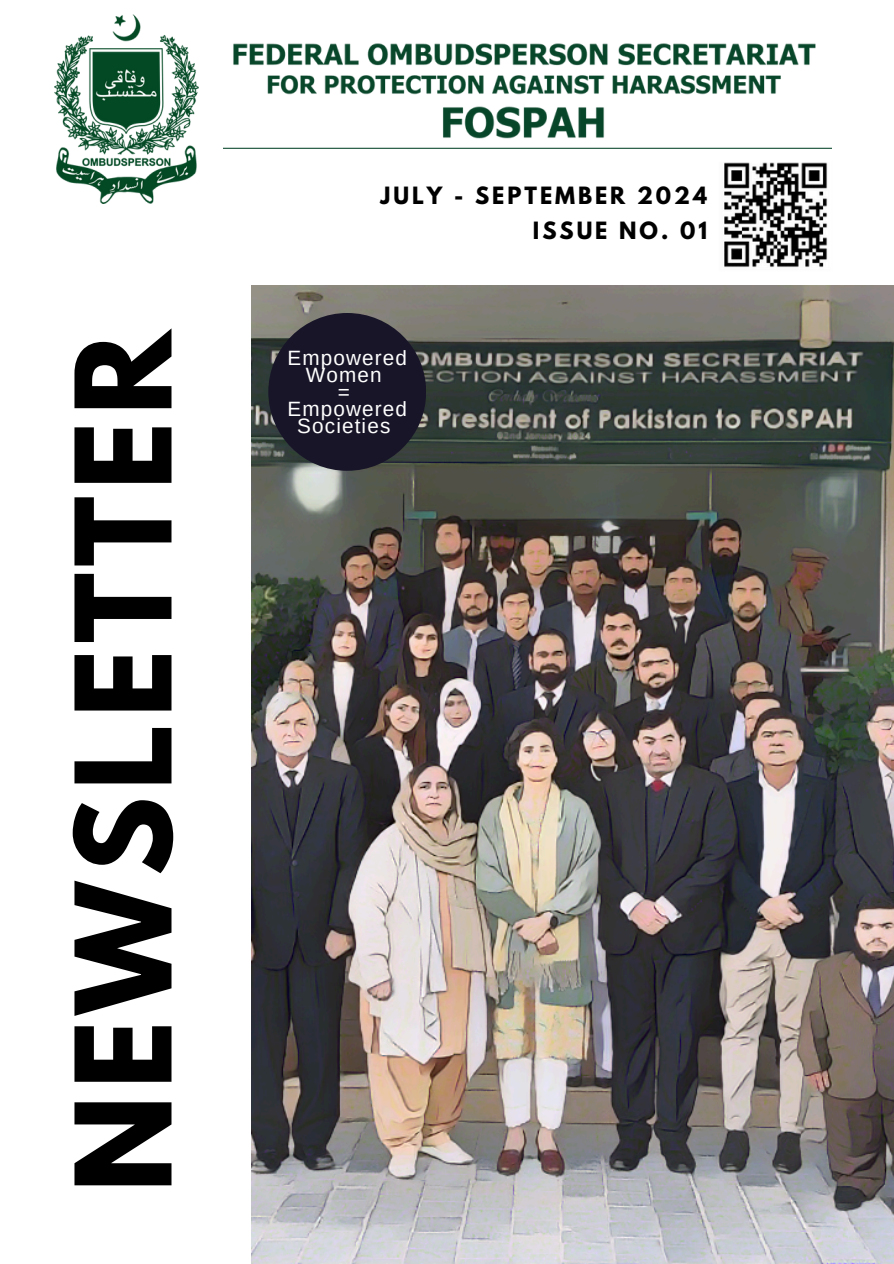
<style>
.page{position:relative;width:894px;height:1264px;background:#fff}
.page>*{position:absolute;margin:0;border:0;box-sizing:border-box;transform-origin:0 0}
.t1{font:700 117.45px "League Spartan";letter-spacing:.055em;color:#000}
.t2{font:700 21.15px/34.8px "League Spartan";letter-spacing:.14em;color:#000;text-align:right}
.t3{font:20.7px/16.8px "Arimo";letter-spacing:.055em;color:#fff;text-align:center}
</style>
<div class="page">
<img style="left:251px;top:285px;width:642px;height:978px">
<div style="left:268px;top:313px;width:158px;height:158px;background:#181528;border-radius:50%"></div>
<img style="left:54px;top:14px;width:144px;height:189px">
<img style="left:223px;top:43px;width:607px;height:105px">
<img style="left:724px;top:162px;width:104px;height:106px">
<h2 class="t1" style="left:66px;top:1192px;width:865px;rotate:-90deg">NEWSLETTER</h2>
<p class="t2" style="left:380px;top:181px;width:328px">JULY - SEPTEMBER 2024<br>ISSUE NO. 01</p>
<p class="t3" style="left:287px;top:350px;width:121px">Empowered<br>Women</p>
<h1 class="t3" style="left:337px;top:383px;width:14px">=</h1>
<p class="t3" style="left:287px;top:400px;width:121px">Empowered<br>Societies</p>
</div>
